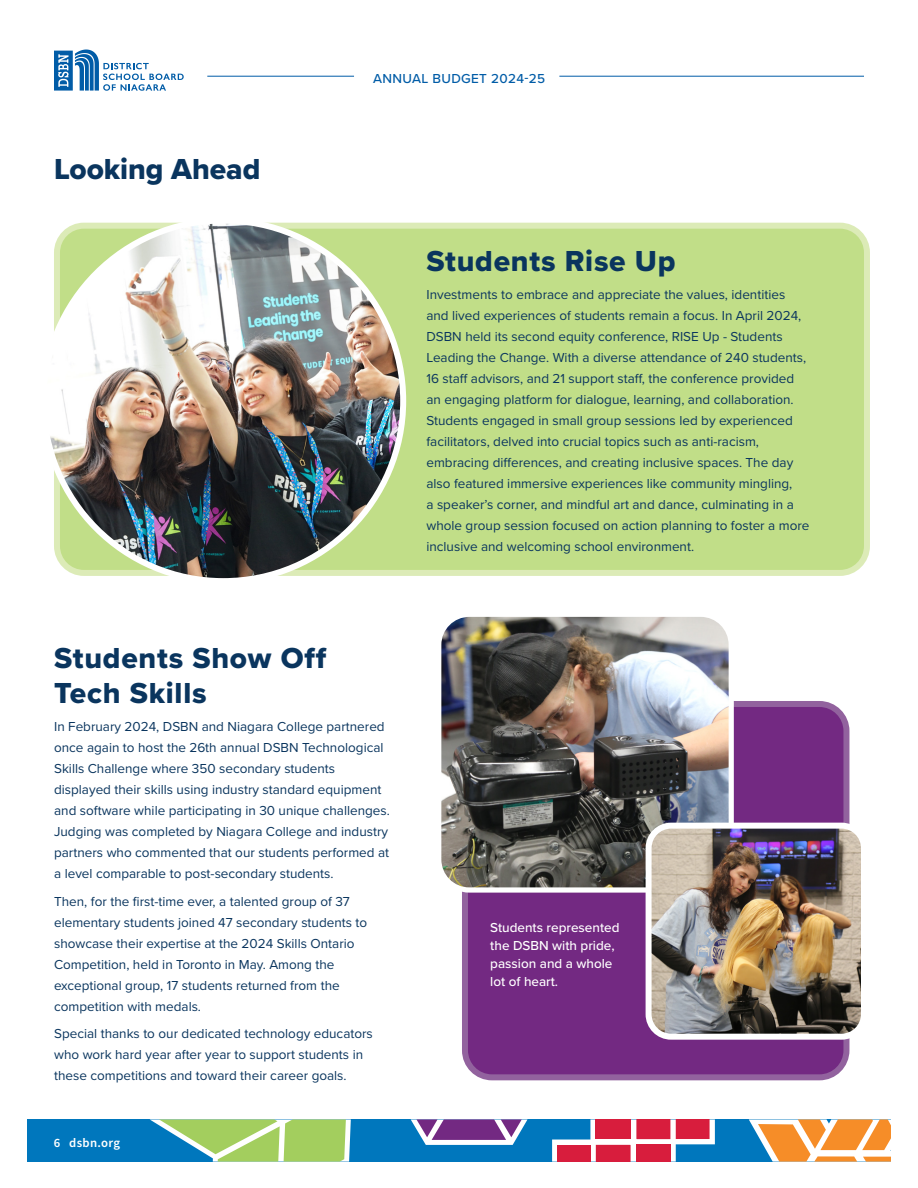
<style>
.page{position:relative;width:918px;height:1188px;background:#fff}
.page>*{position:absolute;margin:0;border:0;box-sizing:border-box;transform-origin:0 0}
.t1{font:30px/34.5px "Proxima Nova Extrabld";letter-spacing:.025em;color:#0a355e}
.t2{font:30px "Proxima Nova Extrabld";color:#0a355e}
.Numbers{font:13.5px/21px "Proxima Nova";color:#0a355e}
.t3{font:500 13.5px/18px "Proxima Nova";color:#fff}
.t4{font:500 13.5px "Proxima Nova";letter-spacing:.025em;color:#015ca7}
.t5{font:600 12.75px "Source Sans Pro";letter-spacing:.025em;color:#fff}
</style>
<div class="page">
<div style="left:27px;top:1119px;width:864px;height:43px;background:#0077bd"></div>
<svg style="left:150px;top:1119px;width:201px;height:43px"></svg>
<svg style="left:411px;top:1119px;width:117px;height:26px;background:#8f77b1"></svg>
<svg style="left:552px;top:1119px;width:163px;height:43px"></svg>
<svg style="left:749px;top:1119px;width:142px;height:43px;background:#e1ac75"></svg>
<svg style="left:54px;top:50px;width:130px;height:41px"></svg>
<hr style="left:207px;top:76px;width:147px;height:1px;background:#015ca7">
<hr style="left:559px;top:76px;width:305px;height:1px;background:#015ca7">
<div style="left:465px;top:704px;width:381px;height:373px;background:#732982;border-radius:27px"></div>
<div style="left:462px;top:701px;width:387px;height:379px;border:6px solid #92629e;border-radius:27px"></div>
<div style="left:57px;top:226px;width:810px;height:347px;background:#c1de88;border-radius:27px"></div>
<div style="left:54px;top:223px;width:816px;height:353px;border:6px solid #d1e5a0;border-radius:27px"></div>
<img style="left:50px;top:222px;width:353px;height:355px">
<img style="left:442px;top:618px;width:286px;height:269px">
<div style="left:436px;top:612px;width:298px;height:281px;border:5px solid #fff;border-radius:31px"></div>
<img style="left:649px;top:826px;width:211px;height:207px">
<div style="left:646px;top:823px;width:221px;height:217px;border:6px solid #fff;border-radius:22px"></div>
<p class="t2" style="left:54px;top:147px;width:208px">Looking Ahead</p>
<p class="t1" style="left:54px;top:641px;width:274px">Students Show Off<br>Tech Skills</p>
<p class="t4" style="left:373px;top:69px;width:173px">ANNUAL BUDGET 2024-25</p>
<p class="t1" style="left:426px;top:243px;width:251px">Students Rise Up</p>
<p class="Numbers" style="left:426px;top:283px;width:385px">Investments to embrace and appreciate the values, identities and lived experiences of students remain a focus. In April 2024, DSBN held its second equity conference, RISE Up - Students Leading the Change. With a diverse attendance of 240 students, 16 staff advisors, and 21 support staff, the conference provided an engaging platform for dialogue, learning, and collaboration.<br>Students engaged in small group sessions led by experienced facilitators, delved into crucial topics such as anti-racism, embracing differences, and creating inclusive spaces. The day also featured immersive experiences like community mingling,<br>a speaker’s corner, and mindful art and dance, culminating in a whole group session focused on action planning to foster a more inclusive and welcoming school environment.</p>
<p class="Numbers" style="left:54px;top:715px;width:337px">In February 2024, DSBN and Niagara College partnered once again to host the 26th annual DSBN Technological Skills Challenge where 350 secondary students displayed their skills using industry standard equipment and software while participating in 30 unique challenges.<br>Judging was completed by Niagara College and industry partners who commented that our students performed at a level comparable to post-secondary students.</p>
<p class="Numbers" style="left:54px;top:890px;width:315px">Then, for the first-time ever, a talented group of 37 elementary students joined 47 secondary students to showcase their expertise at the 2024 Skills Ontario Competition, held in Toronto in May. Among the exceptional group, 17 students returned from the competition with medals.</p>
<p class="Numbers" style="left:54px;top:1023px;width:320px">Special thanks to our dedicated technology educators who work hard year after year to support students in these competitions and toward their career goals.</p>
<p class="t5" style="left:54px;top:1134px;width:68px">6 dsbn.org</p>
<p class="t3" style="left:490px;top:918px;width:131px">Students represented the DSBN with pride, passion and a whole lot of heart.</p>
</div>
